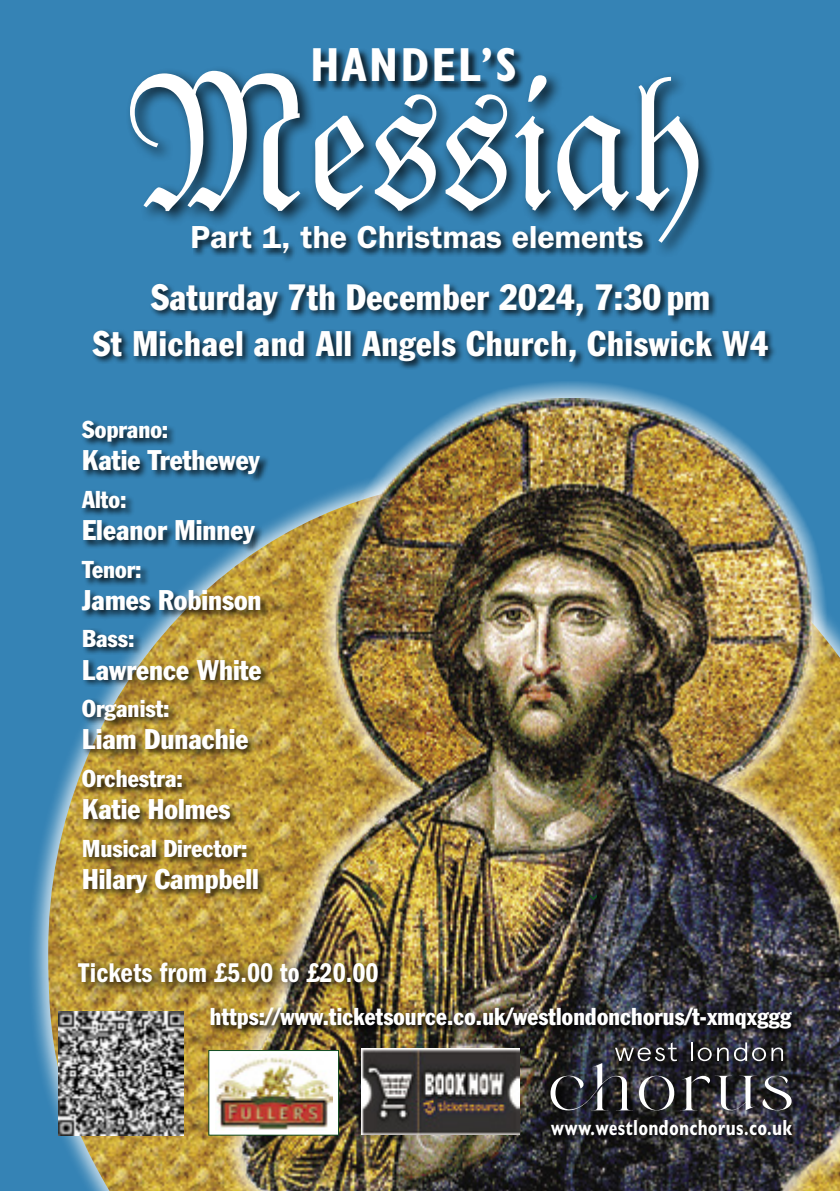
<style>
.page{position:relative;width:840px;height:1191px;background:#fff}
.page>*{position:absolute;margin:0;border:0;box-sizing:border-box;transform-origin:0 0}
.t1{font:184px "Fraktur BT";color:#fff}
.t2{font:700 condensed 48px "Gill Sans";letter-spacing:.04em;color:#fff}
.t3{font:condensed 36px "Franklin Gothic";letter-spacing:.01em;color:#fff}
.t4{font:condensed 35px "Franklin Gothic";letter-spacing:.02em;color:#fff}
.t5{font:600 32px "Franklin Gothic";color:#fff}
.t6{font:condensed 28px "Franklin Gothic";color:#fff}
.t7{font:600 condensed 28px "Franklin Gothic";color:#fff}
.t8{font:condensed 24px "Franklin Gothic";color:#fff}
.t9{font:700 condensed 22px "Gill Sans";letter-spacing:.01em;color:#fff;scale:.86 1}
</style>
<div class="page">
<div style="left:0;top:0;width:839px;height:1191px;background:#3583b5"></div>
<div style="left:26px;top:457px;width:813px;height:734px;background:#fff;opacity:.75"></div>
<img style="left:48px;top:479px;width:122px;height:712px">
<div style="left:126px;top:66px;width:588px;height:192px;background:#000;opacity:.75"></div>
<div style="left:224px;top:381px;width:615px;height:810px;background:#fff;opacity:.75"></div>
<img style="left:170px;top:399px;width:669px;height:792px">
<div style="left:209px;top:1050px;width:129px;height:85px;background:#fff"></div>
<img style="left:216px;top:1054px;width:116px;height:76px">
<div style="left:208px;top:1050px;width:130px;height:85px;border:1px solid #124d22"></div>
<svg style="left:589px;top:894px;width:7px;height:6px"></svg>
<div style="left:314px;top:47px;width:210px;height:44px;background:#000;opacity:.75"></div>
<div style="left:92px;top:281px;width:684px;height:88px;background:#000;opacity:.75"></div>
<img style="left:211px;top:1006px;width:590px;height:30px">
<img style="left:72px;top:956px;width:320px;height:40px">
<div style="left:81px;top:420px;width:188px;height:480px;background:#000;opacity:.75"></div>
<div style="left:549px;top:1117px;width:250px;height:26px;background:#000;opacity:.75"></div>
<div style="left:193px;top:224px;width:458px;height:38px;background:#000;opacity:.75"></div>
<div style="left:551px;top:1043px;width:250px;height:78px;background:#000;opacity:.75"></div>
<svg style="left:550px;top:1042px;width:241px;height:68px;background:#44454a"></svg>
<img style="left:362px;top:1048px;width:157px;height:86px">
<img style="left:59px;top:1011px;width:124px;height:124px">
<h2 class="t2" style="left:310px;top:36px;width:208px">HANDEL’S</h2>
<h1 class="t1" style="left:130px;top:25px;width:573px">Messiah</h1>
<h3 class="t5" style="left:190px;top:218px;width:455px">Part 1, the Christmas elements</h3>
<h3 class="t3" style="left:151px;top:275px;width:560px">Saturday 7th December 2024, 7:30 pm</h3>
<h3 class="t4" style="left:93px;top:322px;width:676px">St Michael and All Angels Church, Chiswick W4</h3>
<p class="t8" style="left:82px;top:415px;width:88px">Soprano:</p>
<p class="t6" style="left:82px;top:443px;width:179px">Katie Trethewey</p>
<p class="t8" style="left:82px;top:485px;width:46px">Alto:</p>
<p class="t6" style="left:82px;top:513px;width:174px">Eleanor Minney</p>
<p class="t8" style="left:82px;top:554px;width:61px">Tenor:</p>
<p class="t6" style="left:82px;top:583px;width:181px">James Robinson</p>
<p class="t8" style="left:82px;top:624px;width:54px">Bass:</p>
<p class="t6" style="left:82px;top:652px;width:181px">Lawrence White</p>
<p class="t8" style="left:82px;top:694px;width:89px">Organist:</p>
<p class="t6" style="left:82px;top:722px;width:168px">Liam Dunachie</p>
<p class="t8" style="left:82px;top:763px;width:102px">Orchestra:</p>
<p class="t6" style="left:82px;top:792px;width:149px">Katie Holmes</p>
<p class="t8" style="left:82px;top:833px;width:167px">Musical Director:</p>
<p class="t6" style="left:82px;top:861px;width:178px">Hilary Campbell</p>
<p class="t7" style="left:79px;top:957px;width:301px">Tickets from £5.00 to £20.00</p>
<p class="t8" style="left:210px;top:1001px;width:582px">https://www.ticketsource.co.uk/westlondonchorus/t-xmqxggg</p>
<p class="t9" style="left:550px;top:1114px;width:282px">www.westlondonchorus.co.uk</p>
</div>
